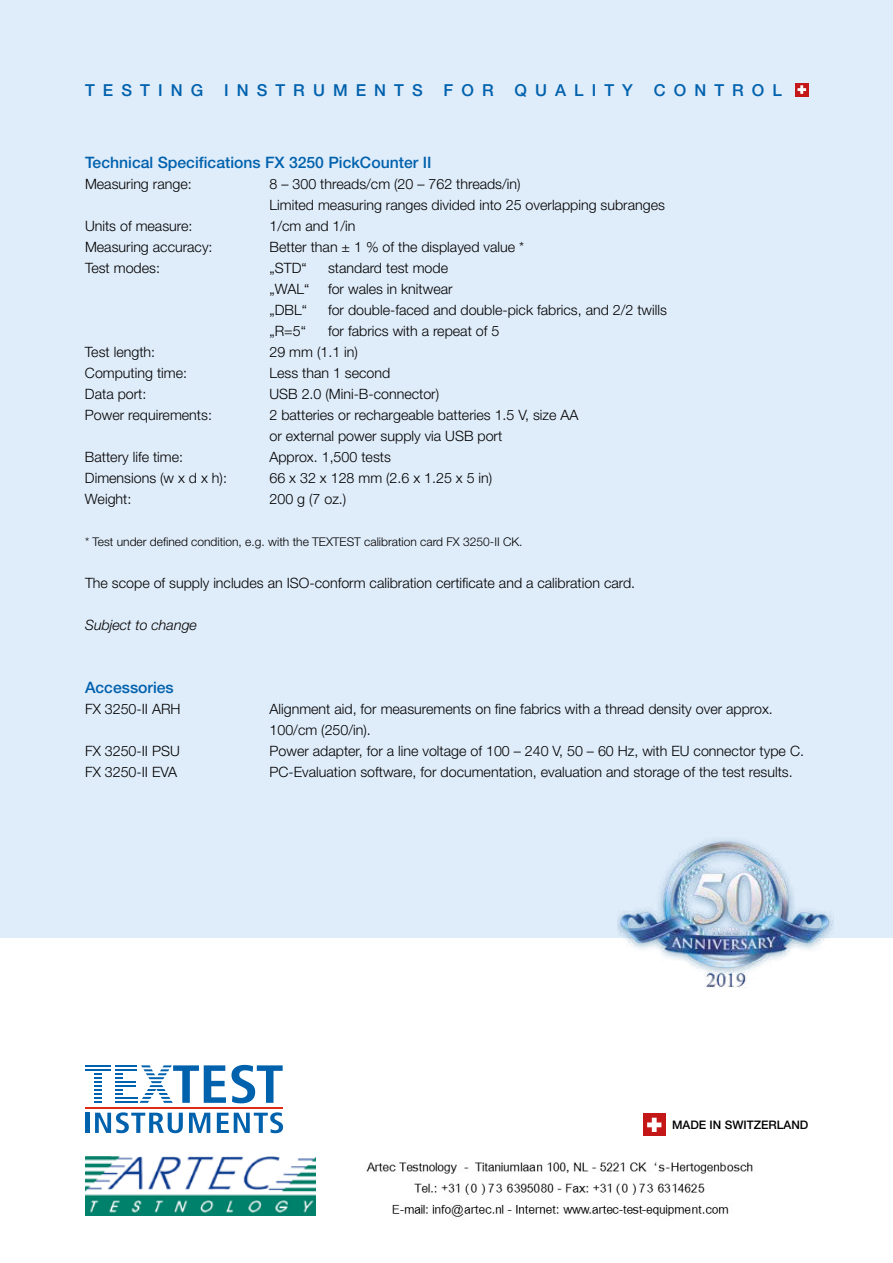
<style>
.page{position:relative;width:893px;height:1263px;background:#fff}
.page>*{position:absolute;margin:0;border:0;box-sizing:border-box;transform-origin:0 0}
.t1{font:500 16.5px "Helvetica Neue LT Pro";letter-spacing:.49em;color:#0061ad}
.t2{font:500 15.75px "Helvetica Neue LT Pro";color:#0061ad}
.t3{font:300 14.25px/21px "Helvetica Neue LT Pro";color:#000}
.t4{font:italic 300 14.25px "Helvetica Neue LT Pro";color:#000}
.t5{font:300 12px "Helvetica Neue LT Pro";color:#000}
.t6{font:500 11.7px "Helvetica Neue LT Pro";color:#000}
</style>
<div class="page">
<div style="left:0;top:0;width:893px;height:938px;background:#dfecf9"></div>
<hr style="left:115px;top:1065px;width:22px;height:2px;background:#0061ad">
<hr style="left:115px;top:1069px;width:22px;height:2px;background:#0061ad">
<svg style="left:115px;top:1073px;width:8px;height:6px"></svg>
<hr style="left:115px;top:1081px;width:21px;height:2px;background:#0061ad">
<hr style="left:115px;top:1085px;width:21px;height:2px;background:#0061ad">
<svg style="left:115px;top:1089px;width:8px;height:6px"></svg>
<hr style="left:115px;top:1097px;width:23px;height:2px;background:#0061ad">
<hr style="left:115px;top:1101px;width:23px;height:2px;background:#0061ad">
<svg style="left:94px;top:1073px;width:8px;height:30px"></svg>
<hr style="left:85px;top:1069px;width:26px;height:2px;background:#0061ad">
<hr style="left:85px;top:1065px;width:26px;height:2px;background:#0061ad">
<svg style="left:140px;top:1065px;width:143px;height:38px"></svg>
<hr style="left:85px;top:1113px;width:4px;height:20px;background:#0061ad">
<svg style="left:95px;top:1112px;width:88px;height:21px"></svg>
<svg style="left:189px;top:1113px;width:21px;height:20px"></svg>
<svg style="left:217px;top:1112px;width:66px;height:21px"></svg>
<hr style="left:85px;top:1107px;width:198px;height:2px;background:#de2c15">
<div style="left:643px;top:1114px;width:22px;height:22px;background:#c31718"></div>
<svg style="left:647px;top:1118px;width:14px;height:14px"></svg>
<div style="left:795px;top:83px;width:13px;height:13px;background:#c31718"></div>
<svg style="left:797px;top:85px;width:9px;height:9px"></svg>
<img style="left:618px;top:839px;width:216px;height:149px">
<img style="left:85px;top:1156px;width:231px;height:60px">
<img style="left:366px;top:1162px;width:387px;height:55px">
<p class="t1" style="left:85px;top:80px;width:120px">TESTING</p>
<p class="t1" style="left:224px;top:80px;width:200px">INSTRUMENTS</p>
<p class="t1" style="left:444px;top:80px;width:52px">FOR</p>
<p class="t1" style="left:514px;top:80px;width:120px">QUALITY</p>
<p class="t1" style="left:654px;top:80px;width:130px">CONTROL</p>
<p class="t2" style="left:85px;top:152px;width:348px">Technical Specifications FX 3250 PickCounter II</p>
<p class="t3" style="left:85px;top:173px;width:108px">Measuring range:</p>
<p class="t3" style="left:270px;top:173px;width:397px">8 – 300 threads/cm (20 – 762 threads/in)<br>Limited measuring ranges divided into 25 overlapping subranges</p>
<p class="t3" style="left:85px;top:215px;width:109px">Units of measure:</p>
<p class="t3" style="left:270px;top:215px;width:88px">1/cm and 1/in</p>
<p class="t3" style="left:85px;top:236px;width:129px">Measuring accuracy:</p>
<p class="t3" style="left:270px;top:236px;width:256px">Better than ± 1 % of the displayed value *</p>
<p class="t3" style="left:85px;top:257px;width:76px">Test modes:</p>
<p class="t3" style="left:270px;top:257px;width:39px">„STD“</p>
<p class="t3" style="left:328px;top:257px;width:122px">standard test mode</p>
<p class="t3" style="left:270px;top:278px;width:41px">„WAL“</p>
<p class="t3" style="left:328px;top:278px;width:126px">for wales in knitwear</p>
<p class="t3" style="left:270px;top:299px;width:39px">„DBL“</p>
<p class="t3" style="left:328px;top:299px;width:340px">for double-faced and double-pick fabrics, and 2/2 twills</p>
<p class="t3" style="left:269px;top:320px;width:38px">„R=5“</p>
<p class="t3" style="left:328px;top:320px;width:173px">for fabrics with a repeat of 5</p>
<p class="t3" style="left:85px;top:341px;width:72px">Test length:</p>
<p class="t3" style="left:269px;top:341px;width:90px">29 mm (1.1 in)</p>
<p class="t3" style="left:85px;top:362px;width:104px">Computing time:</p>
<p class="t3" style="left:269px;top:362px;width:122px">Less than 1 second</p>
<p class="t3" style="left:85px;top:383px;width:63px">Data port:</p>
<p class="t3" style="left:269px;top:383px;width:171px">USB 2.0 (Mini-B-connector)</p>
<p class="t3" style="left:85px;top:404px;width:128px">Power requirements:</p>
<p class="t3" style="left:269px;top:404px;width:310px">2 batteries or rechargeable batteries 1.5 V, size AA or external power supply via USB port</p>
<p class="t3" style="left:85px;top:446px;width:100px">Battery life time:</p>
<p class="t3" style="left:269px;top:446px;width:123px">Approx. 1,500 tests</p>
<p class="t3" style="left:85px;top:467px;width:143px">Dimensions (w x d x h):</p>
<p class="t3" style="left:269px;top:467px;width:224px">66 x 32 x 128 mm (2.6 x 1.25 x 5 in)</p>
<p class="t3" style="left:85px;top:488px;width:48px">Weight:</p>
<p class="t3" style="left:269px;top:488px;width:78px">200 g (7 oz.)</p>
<p class="t5" style="left:85px;top:534px;width:439px">* Test under defined condition, e.g. with the TEXTEST calibration card FX 3250-II CK.</p>
<p class="t3" style="left:85px;top:572px;width:552px">The scope of supply includes an ISO-conform calibration certificate and a calibration card.</p>
<p class="t4" style="left:85px;top:616px;width:113px">Subject to change</p>
<p class="t2" style="left:85px;top:677px;width:90px">Accessories</p>
<p class="t3" style="left:85px;top:698px;width:97px">FX 3250-II ARH</p>
<p class="t3" style="left:270px;top:698px;width:505px">Alignment aid, for measurements on fine fabrics with a thread density over approx.<br>100/cm (250/in).</p>
<p class="t3" style="left:85px;top:740px;width:96px">FX 3250-II PSU</p>
<p class="t3" style="left:270px;top:740px;width:536px">Power adapter, for a line voltage of 100 – 240 V, 50 – 60 Hz, with EU connector type C.</p>
<p class="t3" style="left:85px;top:761px;width:94px">FX 3250-II EVA</p>
<p class="t3" style="left:270px;top:761px;width:525px">PC-Evaluation software, for documentation, evaluation and storage of the test results.</p>
<p class="t6" style="left:672px;top:1118px;width:138px">MADE IN SWITZERLAND</p>
</div>
